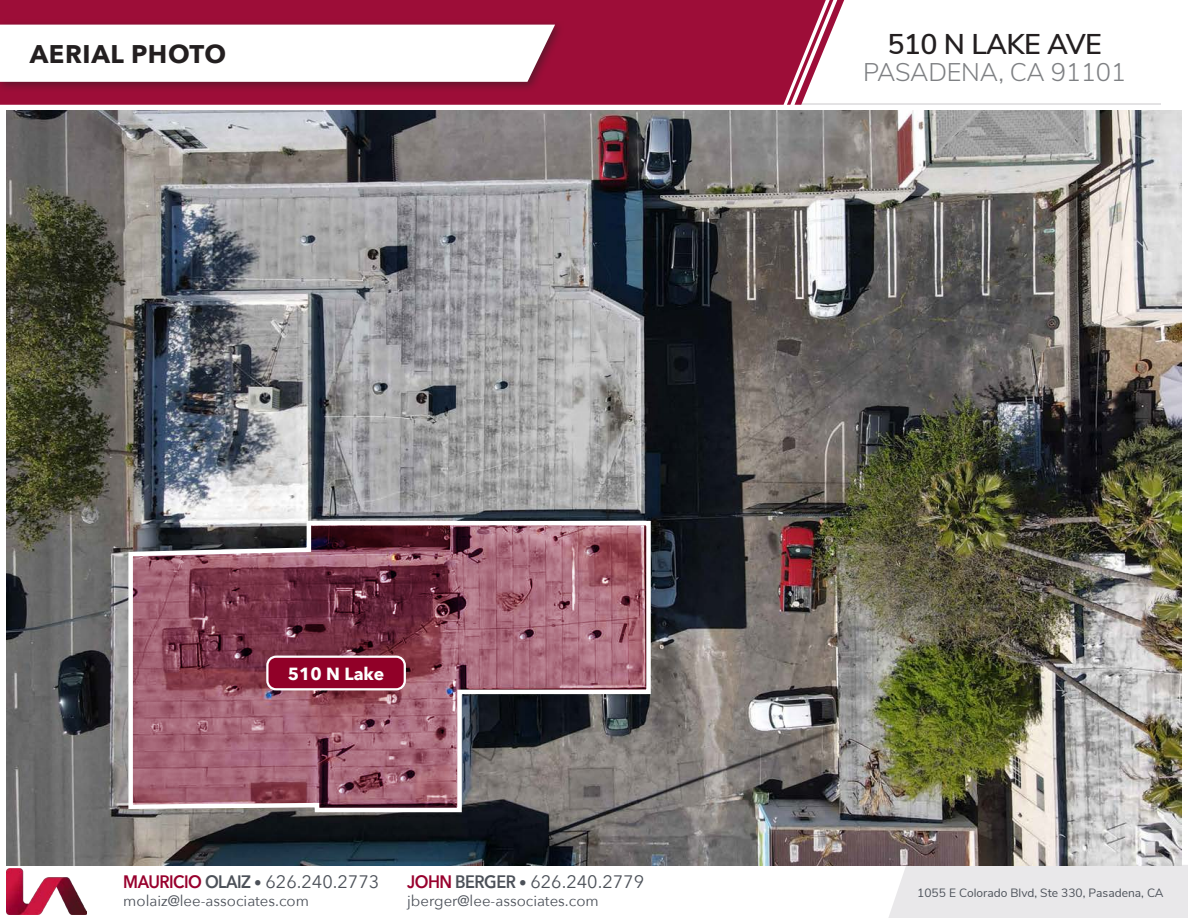
<style>
.page{position:relative;width:1188px;height:918px;background:#fff}
.page>*{position:absolute;margin:0;border:0;box-sizing:border-box;transform-origin:0 0}
.t1{font:600 28.5px "Nunito Sans";letter-spacing:-.02em;color:#231f20}
.t2{font:300 25.5px "Nunito Sans";letter-spacing:-.01em;color:#7e8083}
.t3{font:700 25.5px "Avenir Next";letter-spacing:.025em;color:#231f20}
.t4{font:18px "Avenir Next";color:#4c5159}
.t5{font:700 17.55px "Avenir Next";color:#fff}
.t6{font:15px "Avenir Next";color:#4c5159}
.t7{font:12px "Nunito Sans";color:#4d525a}
.t8{font:12px "Nunito Sans";letter-spacing:.27em;color:#4d525a}
.s1{font-weight:600;color:#98012d}
.s2{font-weight:600}
.s3{font-size:15px}
</style>
<div class="page">
<hr style="left:800px;top:103px;width:361px;height:2px;background:#dbdadc">
<div style="left:0;top:0;width:787px;height:105px;background:#9d0d38"></div>
<div style="left:0;top:19px;width:565px;height:73px;background:#231f20;opacity:.5"></div>
<svg style="left:0;top:25px;width:555px;height:57px"></svg>
<svg style="left:787px;top:0;width:57px;height:105px"></svg>
<div style="left:883px;top:865px;width:305px;height:53px;background:#e9e8ea"></div>
<img style="left:7px;top:868px;width:79px;height:47px">
<img style="left:7px;top:110px;width:1174px;height:755px">
<svg style="left:126px;top:519px;width:527px;height:295px;background:#8c5e6b"></svg>
<div style="left:267px;top:657px;width:138px;height:32px;background:#910028;border-radius:9px"></div>
<div style="left:266px;top:656px;width:140px;height:34px;border:2px solid #fff;border-radius:9px"></div>
<h2 class="t3" style="left:30px;top:32px;width:198px">AERIAL PHOTO</h2>
<h1 class="t1" style="left:887px;top:24px;width:216px">510 N LAKE AVE</h1>
<h2 class="t2" style="left:863px;top:54px;width:265px">PASADENA, CA 91101</h2>
<p class="t5" style="left:288px;top:658px;width:98px">510 N Lake</p>
<p class="t4" style="left:123px;top:867px;width:257px"><span class="s1">MAURICIO</span> <span class="s2">OLAIZ</span> <span class="s3">•</span> 626.240.2773</p>
<p class="t6" style="left:123px;top:888px;width:187px">molaiz@lee-associates.com</p>
<p class="t4" style="left:407px;top:867px;width:239px"><span class="s1">JOHN</span> <span class="s2">BERGER</span> <span class="s3">•</span> 626.240.2779</p>
<p class="t6" style="left:407px;top:888px;width:193px">jberger@lee-associates.com</p>
<p class="t8" style="left:997px;top:883px;width:171px">LEE-PASADENA.COM</p>
<p class="t7" style="left:917px;top:884px;width:248px">1055 E Colorado Blvd, Ste 330, Pasadena, CA</p>
</div>
